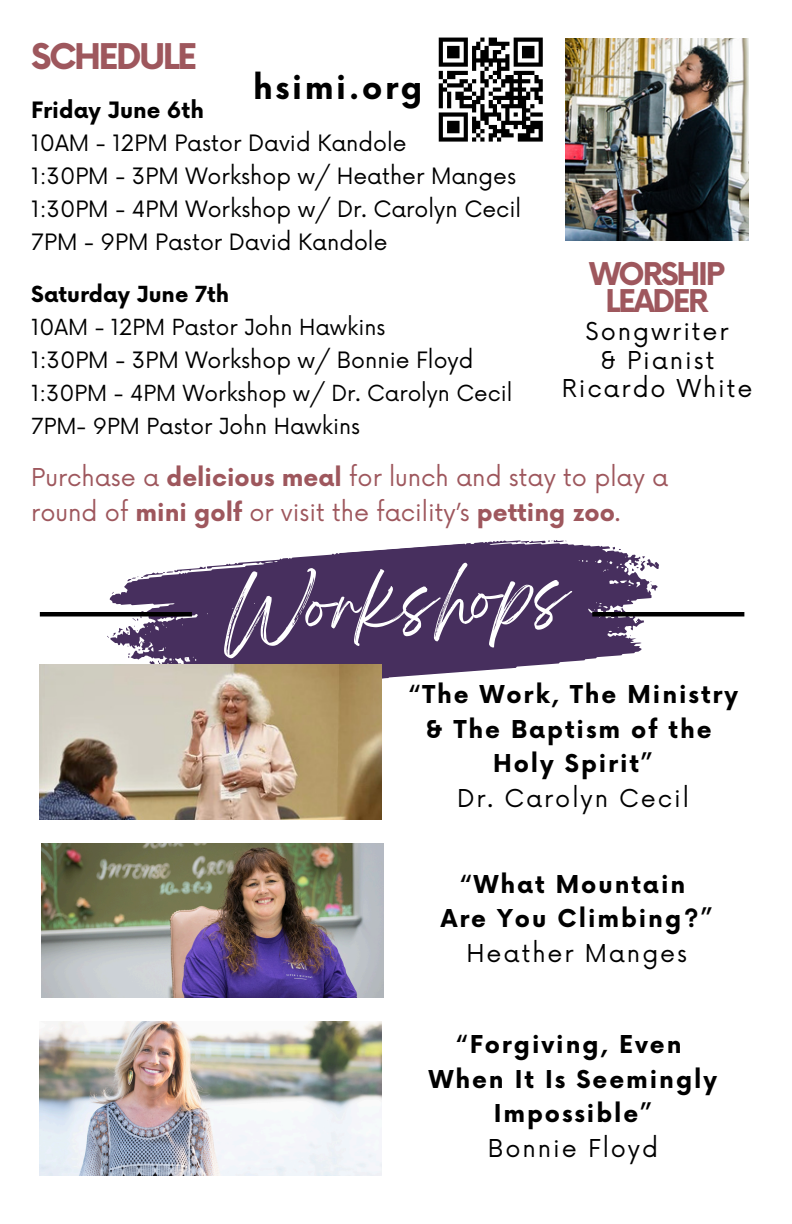
<style>
.page{position:relative;width:792px;height:1224px;background:#fff}
.page>*{position:absolute;margin:0;border:0;box-sizing:border-box;transform-origin:0 0}
.t1{font:60.6px "Breathing";color:#fff}
.t2{font:700 34.6px "Now";letter-spacing:-.075em;color:#9e575d}
.t3{font:700 32px "Now";letter-spacing:.08em;color:#000}
.t4{font:700 30.6px/27px "Now";letter-spacing:-.075em;color:#9e575d;text-align:center}
.t5{font:700 24px/34.4px "Now";letter-spacing:.08em;color:#000;text-align:center}
.t6{font:24px/34.4px "Now";color:#9e575d}
.t7{font:24px "Now";letter-spacing:.08em;color:#000}
.t8{font:22px "Now";color:#000}
.t9{font:700 22px "Now";color:#000}
.t10{font:21.6px "Now";color:#000}
.t11{font:700 21.6px "Now";color:#000}
.s1{font-weight:700}
</style>
<div class="page">
<svg style="left:105px;top:540px;width:547px;height:139px;fill:#472f5e"></svg>
<svg style="left:613px;top:547px;width:8px;height:3px"></svg>
<svg style="left:521px;top:540px;width:46px;height:4px"></svg>
<svg style="left:127px;top:566px;width:79px;height:15px"></svg>
<svg style="left:629px;top:556px;width:30px;height:15px"></svg>
<svg style="left:650px;top:581px;width:8px;height:10px"></svg>
<svg style="left:107px;top:611px;width:37px;height:47px"></svg>
<img style="left:40px;top:665px;width:342px;height:154px">
<img style="left:41px;top:843px;width:342px;height:155px">
<img style="left:40px;top:1021px;width:342px;height:155px">
<div style="left:592px;top:612px;width:152px;height:5px;background:#000"></div>
<div style="left:40px;top:612px;width:152px;height:5px;background:#000"></div>
<img style="left:566px;top:38px;width:182px;height:203px">
<svg style="left:439px;top:38px;width:104px;height:104px"></svg>
<div style="left:518px;top:137px;width:25px;height:5px;background:#000"></div>
<p class="t2" style="left:31px;top:38px;width:168px">SCHEDULE</p>
<p class="t3" style="left:253px;top:70px;width:171px">hsimi.org</p>
<p class="t9" style="left:31px;top:98px;width:174px">Friday June 6th</p>
<p class="t8" style="left:31px;top:131px;width:377px">10AM - 12PM Pastor David Kandole</p>
<p class="t8" style="left:31px;top:164px;width:486px">1:30PM - 3PM Workshop w/ Heather Manges</p>
<p class="t8" style="left:31px;top:197px;width:491px">1:30PM - 4PM Workshop w/ Dr. Carolyn Cecil</p>
<h4 class="t8" style="left:31px;top:230px;width:358px">7PM - 9PM Pastor David Kandole</h4>
<p class="t4" style="left:590px;top:263px;width:137px">WORSHIP<br>LEADER</p>
<p class="t7" style="left:586px;top:318px;width:145px">Songwriter</p>
<p class="t7" style="left:600px;top:347px;width:116px">&amp; Pianist</p>
<p class="t7" style="left:562px;top:375px;width:192px">Ricardo White</p>
<p class="t11" style="left:31px;top:283px;width:199px">Saturday June 7th</p>
<p class="t10" style="left:31px;top:315px;width:356px">10AM - 12PM Pastor John Hawkins</p>
<p class="t8" style="left:31px;top:348px;width:444px">1:30PM - 3PM Workshop w/ Bonnie Floyd</p>
<p class="t10" style="left:31px;top:381px;width:483px">1:30PM - 4PM Workshop w/ Dr. Carolyn Cecil</p>
<p class="t10" style="left:31px;top:414px;width:330px">7PM- 9PM Pastor John Hawkins</p>
<p class="t6" style="left:31px;top:461px;width:639px">Purchase a <span class="s1">delicious meal</span> for lunch and stay to play a round of <span class="s1">mini golf</span> or visit the facility’s <span class="s1">petting zoo</span>.</p>
<h3 class="t1" style="left:223px;top:594px;width:345px;rotate:-3deg">Workshops</h3>
<h1 class="t5" style="left:408px;top:679px;width:331px">“The Work, The Ministry &amp; The Baptism of the</h1>
<p class="t5" style="left:493px;top:748px;width:161px">Holy Spirit”</p>
<p class="t7" style="left:457px;top:785px;width:233px">Dr. Carolyn Cecil</p>
<p class="t5" style="left:459px;top:868px;width:227px">“What Mountain</p>
<p class="t5" style="left:441px;top:903px;width:273px">Are You Climbing?”</p>
<p class="t7" style="left:467px;top:940px;width:222px">Heather Manges</p>
<p class="t5" style="left:455px;top:1029px;width:228px">“Forgiving, Even</p>
<p class="t5" style="left:429px;top:1064px;width:290px">When It Is Seemingly<br>Impossible”</p>
<p class="t7" style="left:488px;top:1135px;width:172px">Bonnie Floyd</p>
</div>
